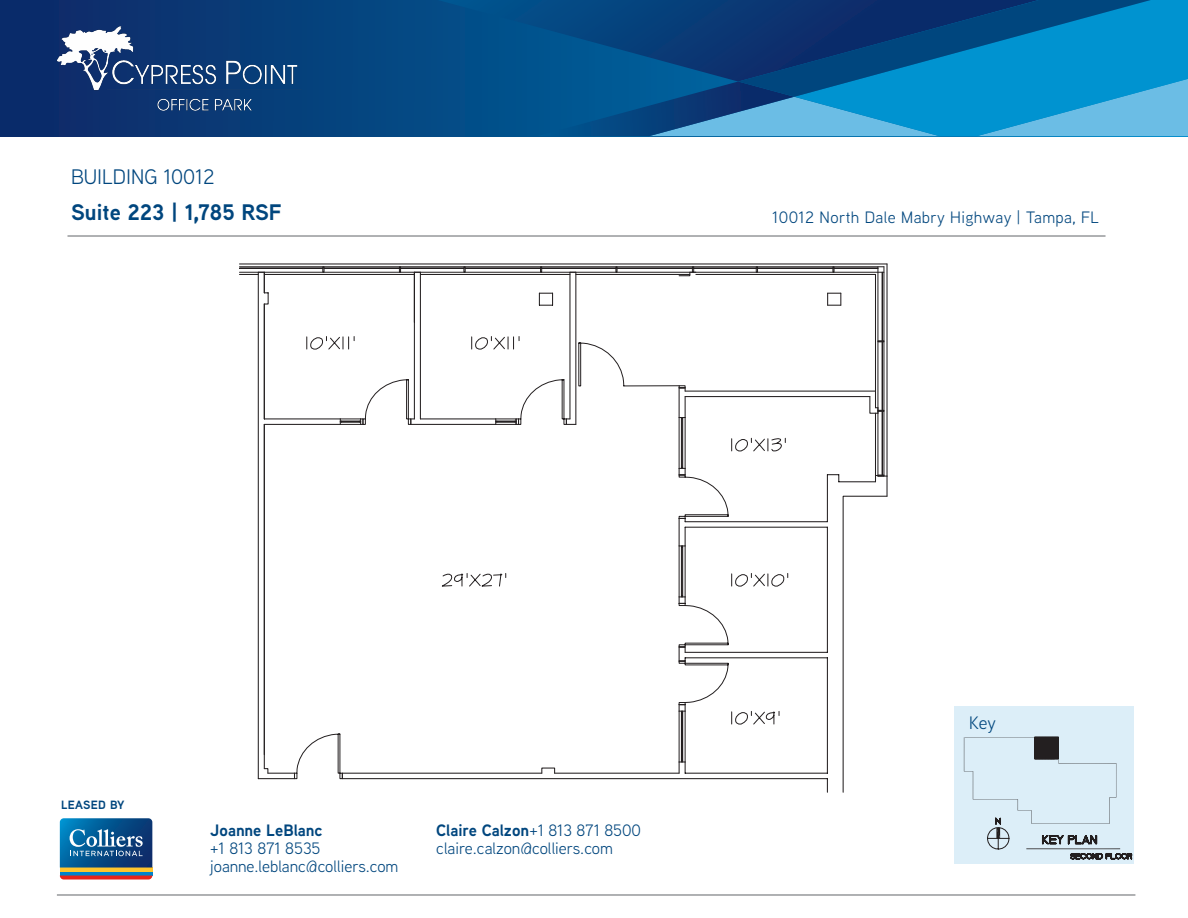
<style>
.page{position:relative;width:1188px;height:918px;background:#fff}
.page>*{position:absolute;margin:0;border:0;box-sizing:border-box;transform-origin:0 0}
.Location-Headline{font:700 22.5px "Aaux Next";color:#00467e}
.Location-Headline-2{font:21px "Aaux Next";color:#00467e}
.Location-Headline-3{font:18px "Aaux Next";color:#00467e}
.Contact_Info{font:16.5px "Aaux Next";color:#00467e}
.FirstName_LastName{font:700 16.5px "Aaux Next";color:#00467e}
.Property_Address{font:16.5px "Aaux Next";letter-spacing:.025em;color:#00467e}
.FirstName_LastName-2{font:16.5px "Aaux Next";color:#00467e}
.Contact_Info-2{font:700 12px "Aaux Next";letter-spacing:.02em;color:#00467e}
.s1{font-weight:400}
</style>
<div class="page">
<svg style="left:59px;top:818px;width:94px;height:62px;background:#416d8f"></svg>
<hr style="left:57px;top:894px;width:1078px;height:2px;background:#96989b">
<svg style="left:0;top:0;width:537px;height:136px;background:#05407c"></svg>
<div style="left:438px;top:0;width:99px;height:82px;background:#004f8a"></div>
<svg style="left:537px;top:0;width:651px;height:136px;background:#106aa4"></svg>
<img style="left:46px;top:5px;width:266px;height:121px">
<hr style="left:68px;top:235px;width:1038px;height:2px;background:#96989b">
<div style="left:954px;top:706px;width:180px;height:157px;background:#dceef8"></div>
<hr style="left:965px;top:737px;width:94px;height:1px;background:#231f20">
<hr style="left:973px;top:799px;width:45px;height:1px;background:#231f20">
<svg style="left:964px;top:771px;width:10px;height:28px"></svg>
<hr style="left:964px;top:737px;width:1px;height:34px;background:#231f20">
<svg style="left:987px;top:817px;width:23px;height:33px"></svg>
<svg style="left:1018px;top:737px;width:114px;height:123px"></svg>
<hr style="left:834px;top:268px;width:44px;height:1px;background:#231f20">
<hr style="left:758px;top:268px;width:75px;height:1px;background:#231f20">
<hr style="left:694px;top:268px;width:62px;height:1px;background:#231f20">
<hr style="left:239px;top:272px;width:645px;height:1px;background:#231f20">
<hr style="left:239px;top:267px;width:645px;height:1px;background:#231f20">
<hr style="left:239px;top:263px;width:648px;height:1px;background:#231f20">
<hr style="left:685px;top:652px;width:142px;height:1px;background:#231f20">
<hr style="left:685px;top:527px;width:142px;height:1px;background:#231f20">
<hr style="left:685px;top:521px;width:142px;height:1px;background:#231f20">
<hr style="left:685px;top:657px;width:142px;height:1px;background:#231f20">
<hr style="left:685px;top:773px;width:142px;height:1px;background:#231f20">
<hr style="left:264px;top:424px;width:76px;height:1px;background:#231f20">
<hr style="left:264px;top:418px;width:76px;height:1px;background:#231f20">
<hr style="left:342px;top:778px;width:485px;height:1px;background:#231f20">
<hr style="left:258px;top:778px;width:37px;height:1px;background:#231f20">
<hr style="left:258px;top:272px;width:1px;height:507px;background:#231f20">
<hr style="left:882px;top:272px;width:1px;height:69px;background:#231f20">
<hr style="left:882px;top:342px;width:1px;height:68px;background:#231f20">
<hr style="left:882px;top:411px;width:1px;height:64px;background:#231f20">
<hr style="left:878px;top:267px;width:1px;height:209px;background:#231f20">
<hr style="left:884px;top:267px;width:1px;height:209px;background:#231f20">
<svg style="left:827px;top:474px;width:61px;height:319px"></svg>
<hr style="left:887px;top:264px;width:1px;height:212px;background:#231f20">
<hr style="left:264px;top:424px;width:1px;height:331px;background:#231f20">
<hr style="left:264px;top:304px;width:1px;height:115px;background:#231f20">
<svg style="left:263px;top:646px;width:423px;height:128px"></svg>
<svg style="left:569px;top:273px;width:310px;height:210px"></svg>
<svg style="left:306px;top:336px;width:482px;height:389px"></svg>
<svg style="left:679px;top:761px;width:7px;height:12px"></svg>
<svg style="left:268px;top:734px;width:75px;height:45px"></svg>
<svg style="left:340px;top:379px;width:230px;height:38px"></svg>
<svg style="left:875px;top:391px;width:9px;height:22px"></svg>
<svg style="left:685px;top:467px;width:44px;height:245px"></svg>
<svg style="left:340px;top:417px;width:345px;height:345px"></svg>
<svg style="left:239px;top:267px;width:457px;height:39px"></svg>
<svg style="left:578px;top:342px;width:107px;height:46px"></svg>
<p class="Location-Headline-2" style="left:71px;top:162px;width:145px">BUILDING 10012</p>
<p class="Location-Headline" style="left:71px;top:196px;width:212px">Suite 223 | 1,785 RSF</p>
<p class="Property_Address" style="left:772px;top:206px;width:328px">10012 North Dale Mabry Highway | Tampa, FL</p>
<p class="Contact_Info-2" style="left:61px;top:796px;width:65px">LEASED BY</p>
<p class="FirstName_LastName" style="left:210px;top:819px;width:114px">Joanne LeBlanc</p>
<p class="FirstName_LastName-2" style="left:210px;top:838px;width:112px">+1 813 871 8535</p>
<p class="Contact_Info" style="left:210px;top:856px;width:190px">joanne.leblanc@colliers.com</p>
<p class="FirstName_LastName" style="left:436px;top:819px;width:206px">Claire Calzon<span class="s1">+1 813 871 8500</span></p>
<p class="Contact_Info" style="left:436px;top:838px;width:178px">claire.calzon@colliers.com</p>
<p class="Location-Headline-3" style="left:969px;top:711px;width:28px">Key</p>
</div>
